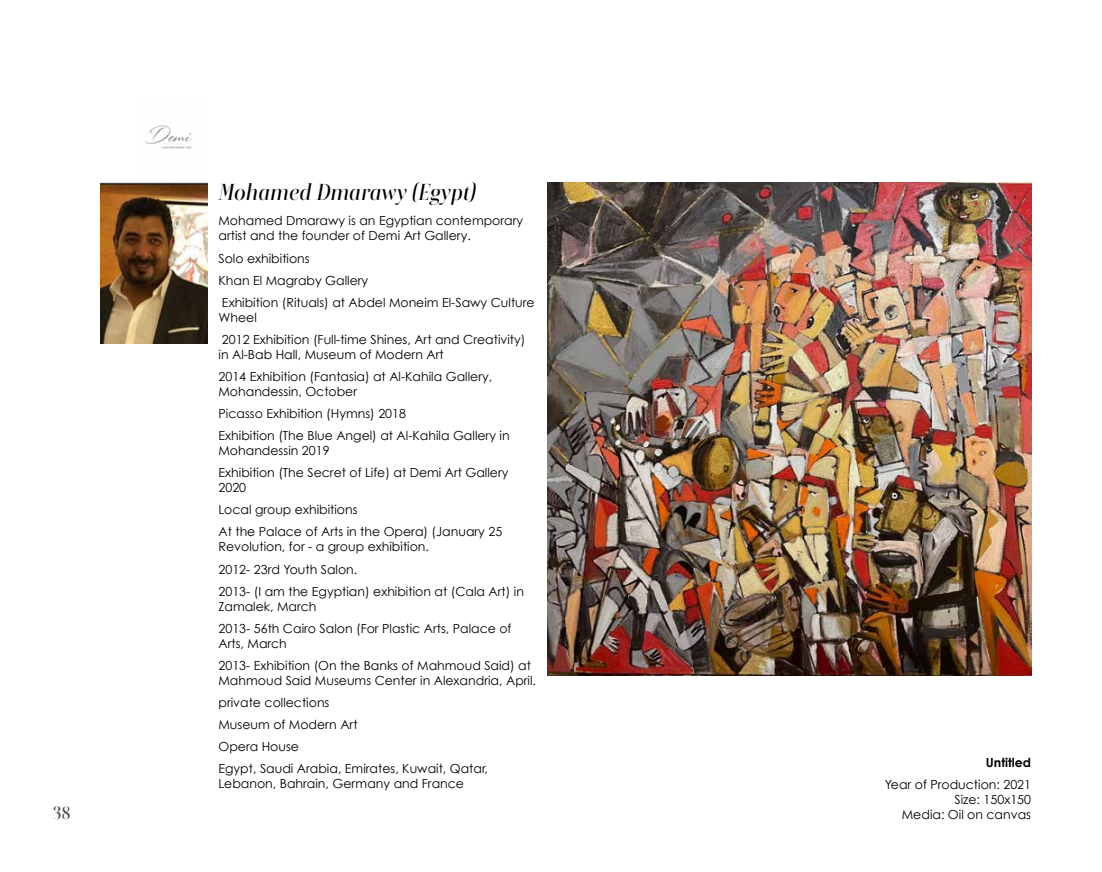
<style>
.page{position:relative;width:1102px;height:872px;background:#fff}
.page>*{position:absolute;margin:0;border:0;box-sizing:border-box;transform-origin:0 0}
.t1{font:italic 500 22.5px "Rion";color:#000}
.t2{font:500 17.5px "Rion";color:#4d4d4f}
.t3{font:12.5px/22.1px "Century Gothic";color:#000}
.t4{font:700 12.5px "Century Gothic";color:#000}
</style>
<div class="page">
<img style="left:547px;top:182px;width:484px;height:493px">
<img style="left:100px;top:182px;width:107px;height:161px">
<img style="left:145px;top:125px;width:47px;height:24px">
<h2 class="t2" style="left:53px;top:802px;width:19px">38</h2>
<h1 class="t1" style="left:219px;top:178px;width:259px">Mohamed Dmarawy (Egypt)</h1>
<p class="t3" style="left:219px;top:213px;width:306px;line-height:15px">Mohamed Dmarawy is an Egyptian contemporary artist and the founder of Demi Art Gallery.</p>
<p class="t3" style="left:219px;top:247px;width:318px">Solo exhibitions<br>Khan El Magraby Gallery<br>Exhibition (Rituals) at Abdel Moneim El-Sawy Culture</p>
<p class="t3" style="left:219px;top:306px;width:308px">Wheel<br>2012 Exhibition (Full-time Shines, Art and Creativity)</p>
<p class="t3" style="left:219px;top:343px;width:275px">in Al-Bab Hall, Museum of Modern Art<br>2014 Exhibition (Fantasia) at Al-Kahila Gallery,</p>
<p class="t3" style="left:219px;top:380px;width:293px">Mohandessin, October<br>Picasso Exhibition (Hymns) 2018<br>Exhibition (The Blue Angel) at Al-Kahila Gallery in</p>
<p class="t3" style="left:219px;top:439px;width:292px">Mohandessin 2019<br>Exhibition (The Secret of Life) at Demi Art Gallery</p>
<p class="t3" style="left:219px;top:476px;width:285px">2020<br>Local group exhibitions<br>At the Palace of Arts in the Opera) (January 25</p>
<p class="t3" style="left:219px;top:535px;width:307px">Revolution, for - a group exhibition.<br>2012- 23rd Youth Salon.<br>2013- (I am the Egyptian) exhibition at (Cala Art) in</p>
<p class="t3" style="left:219px;top:595px;width:295px">Zamalek, March<br>2013- 56th Cairo Salon (For Plastic Arts, Palace of</p>
<p class="t3" style="left:219px;top:632px;width:314px">Arts, March<br>2013- Exhibition (On the Banks of Mahmoud Said) at</p>
<p class="t3" style="left:219px;top:669px;width:319px">Mahmoud Said Museums Center in Alexandria, April. private collections<br>Museum of Modern Art<br>Opera House<br>Egypt, Saudi Arabia, Emirates, Kuwait, Qatar,</p>
<p class="t3" style="left:219px;top:772px;width:247px">Lebanon, Bahrain, Germany and France</p>
<p class="t4" style="left:986px;top:752px;width:47px">Untitled</p>
<p class="t3" style="left:885px;top:776px;width:148px;line-height:15px;text-align:right">Year of Production: 2021<br>Size: 150x150<br>Media: Oil on canvas</p>
</div>
